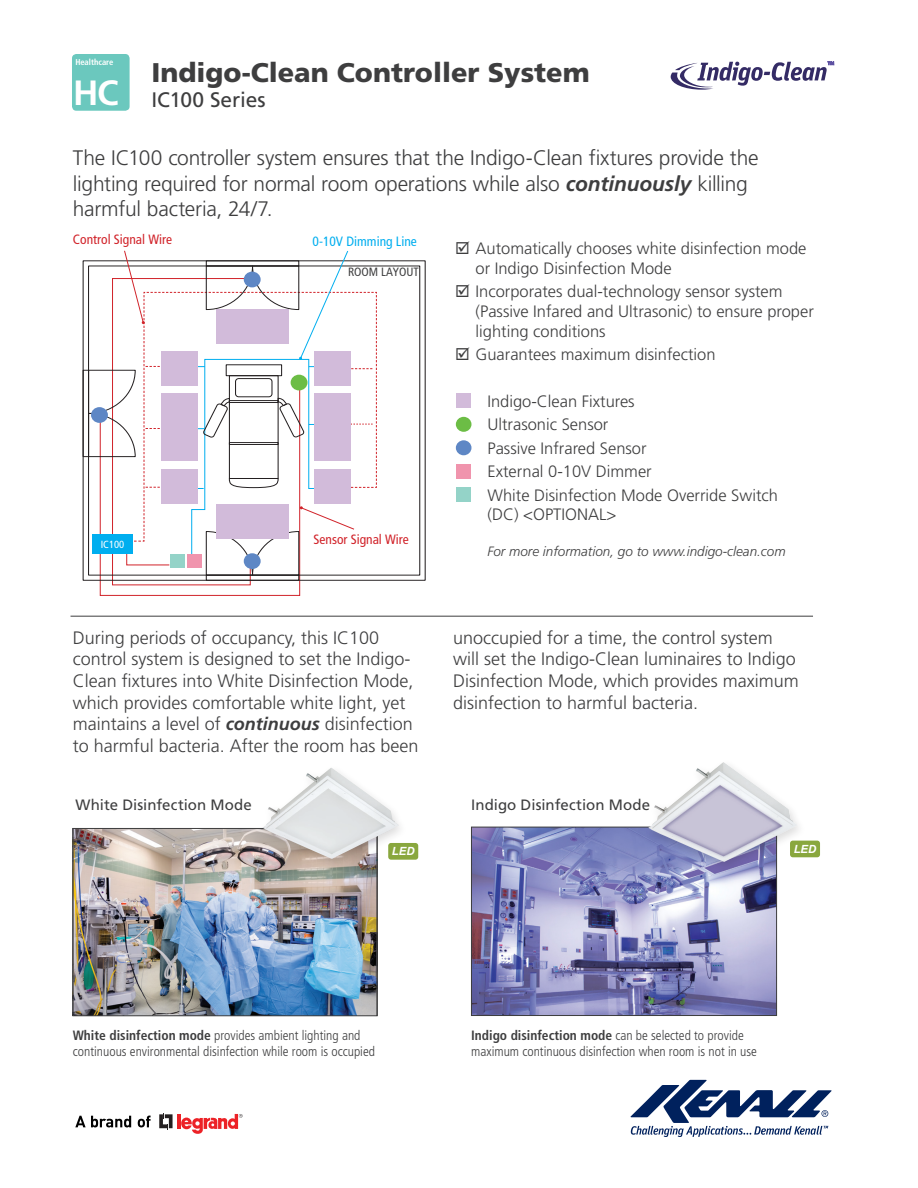
<style>
.page{position:relative;width:918px;height:1188px;background:#fff}
.page>*{position:absolute;margin:0;border:0;box-sizing:border-box;transform-origin:0 0}
.FC_Tab_reverse_Marke{font:700 35.1px "Frutiger LT Std";color:#fff}
.ProductTitle{font:900 27px "Frutiger LT Std";color:#3e3e3f}
.ProductTitle-2{font:300 21px/25.2px "Frutiger LT Std";letter-spacing:-.01em;color:#3e3e3f}
.ProductTitle-3{font:21px "Frutiger LT Std";letter-spacing:-.005em;color:#3e3e3f}
.t1{font:300 18px/21.6px "Frutiger LT Std";color:#3e3e3f}
.Body_Copy_Bullets{font:300 16.5px/19.8px "Frutiger LT Std";color:#3e3e3f}
.t2{font:15px "Frutiger LT Std";letter-spacing:.005em;color:#3e3e3f}
.Body_Copy{font:300 condensed 13.5px/16.2px "Frutiger LT Std";color:#3e3e3f}
.Body_Copy_Bullets-2{font:italic 300 13.5px "Frutiger LT Std";color:#3e3e3f}
.ProductSubtitle{font:condensed 13.5px "Frutiger LT Std";color:#d1232a}
.ProductSubtitle-2{font:condensed 13.5px "Frutiger LT Std";color:#00aeef}
.ProductSubtitle-3{font:condensed 12px "Frutiger LT Std";color:#3e3e3f}
.t3{font:italic 700 11.25px "Arial";color:#fff}
.ProductSubtitle-4{font:condensed 10.35px "Frutiger LT Std";color:#fff}
.FC_Tab_reverse_subhe{font:700 condensed 8.55px "Frutiger LT Std";color:#fff}
.s1{font-weight:700;font-style:italic}
.s2{font-weight:700}
</style>
<div class="page">
<svg style="left:630px;top:1080px;width:202px;height:57px"></svg>
<img style="left:473px;top:829px;width:302px;height:185px">
<div style="left:471px;top:827px;width:306px;height:189px;border:1px solid #3e3e3f"></div>
<img style="left:75px;top:830px;width:300px;height:184px">
<div style="left:73px;top:828px;width:304px;height:188px;border:1px solid #3e3e3f"></div>
<div style="left:456px;top:440px;width:15px;height:15px;background:#5e87c5;border-radius:50%"></div>
<div style="left:456px;top:417px;width:15px;height:15px;background:#6cbd45;border-radius:50%"></div>
<div style="left:72px;top:54px;width:58px;height:57px;background:#6bc8be;border-radius:4px"></div>
<div style="left:456px;top:394px;width:15px;height:14px;background:#d2bbda"></div>
<div style="left:456px;top:464px;width:15px;height:15px;background:#f094ad"></div>
<div style="left:456px;top:487px;width:15px;height:15px;background:#94d3c8"></div>
<hr style="left:71px;top:616px;width:742px;height:1px;background:#3e3e3f">
<div style="left:258px;top:764px;width:150px;height:106px;background:#231f20;opacity:.15"></div>
<img style="left:263px;top:768px;width:136px;height:91px">
<div style="left:644px;top:759px;width:163px;height:114px;background:#231f20;opacity:.15"></div>
<img style="left:648px;top:762px;width:150px;height:100px">
<svg style="left:671px;top:61px;width:163px;height:29px"></svg>
<div style="left:83px;top:370px;width:6px;height:87px;border:1px solid #231f20"></div>
<svg style="left:88px;top:250px;width:289px;height:346px"></svg>
<div style="left:388px;top:843px;width:30px;height:17px;background:#89a73e;border-radius:3px"></div>
<div style="left:790px;top:841px;width:30px;height:16px;background:#89a73e;border-radius:3px"></div>
<svg style="left:159px;top:1113px;width:14px;height:16px"></svg>
<hr style="left:177px;top:1114px;width:4px;height:15px;background:#ec2227">
<svg style="left:181px;top:1114px;width:62px;height:20px"></svg>
<svg style="left:75px;top:1116px;width:56px;height:11px"></svg>
<svg style="left:138px;top:1116px;width:13px;height:11px"></svg>
<p class="FC_Tab_reverse_subhe" style="left:75px;top:57px;width:40px">Healthcare</p>
<p class="FC_Tab_reverse_Marke" style="left:73px;top:73px;width:47px">HC</p>
<p class="ProductTitle" style="left:152px;top:56px;width:440px">Indigo-Clean Controller System</p>
<p class="ProductTitle-3" style="left:152px;top:88px;width:116px">IC100 Series</p>
<p class="ProductTitle-2" style="left:73px;top:146px;width:687px">The IC100 controller system ensures that the Indigo-Clean fixtures provide the lighting required for normal room operations while also <span class="s1">continuously</span> killing harmful bacteria, 24/7.</p>
<p class="ProductSubtitle" style="left:73px;top:232px;width:101px">Control Signal Wire</p>
<p class="ProductSubtitle-2" style="left:313px;top:234px;width:106px">0-10V Dimming Line</p>
<p class="ProductSubtitle-4" style="left:101px;top:538px;width:25px">IC100</p>
<p class="ProductSubtitle-3" style="left:348px;top:265px;width:72px">ROOM LAYOUT</p>
<p class="ProductSubtitle" style="left:314px;top:532px;width:97px">Sensor Signal Wire</p>
<p class="Body_Copy_Bullets" style="left:476px;top:239px;width:332px">Automatically chooses white disinfection mode or Indigo Disinfection Mode</p>
<p class="Body_Copy_Bullets" style="left:476px;top:282px;width:340px">Incorporates dual-technology sensor system (Passive Infared and Ultrasonic) to ensure proper lighting conditions</p>
<p class="Body_Copy_Bullets" style="left:476px;top:345px;width:242px">Guarantees maximum disinfection</p>
<p class="Body_Copy_Bullets" style="left:487px;top:392px;width:149px">Indigo-Clean Fixtures</p>
<p class="Body_Copy_Bullets" style="left:487px;top:415px;width:123px">Ultrasonic Sensor</p>
<p class="Body_Copy_Bullets" style="left:487px;top:438px;width:161px">Passive Infrared Sensor</p>
<p class="Body_Copy_Bullets" style="left:487px;top:462px;width:166px">External 0-10V Dimmer</p>
<p class="Body_Copy_Bullets" style="left:487px;top:485px;width:292px">White Disinfection Mode Override Switch (DC) &lt;OPTIONAL&gt;</p>
<p class="Body_Copy_Bullets-2" style="left:487px;top:544px;width:300px">For more information, go to www.indigo-clean.com</p>
<h1 class="t1" style="left:73px;top:627px;width:347px">During periods of occupancy, this IC100 control system is designed to set the Indigo-Clean fixtures into White Disinfection Mode, which provides comfortable white light, yet maintains a level of <span class="s1">continuous</span> disinfection to harmful bacteria. After the room has been</h1>
<h1 class="t1" style="left:453px;top:627px;width:347px">unoccupied for a time, the control system will set the Indigo-Clean luminaires to Indigo Disinfection Mode, which provides maximum disinfection to harmful bacteria.</h1>
<h1 class="t2" style="left:75px;top:796px;width:178px">White Disinfection Mode</h1>
<h1 class="t2" style="left:471px;top:796px;width:180px">Indigo Disinfection Mode</h1>
<p class="t3" style="left:392px;top:844px;width:24px">LED</p>
<p class="t3" style="left:794px;top:841px;width:24px">LED</p>
<p class="Body_Copy" style="left:73px;top:1027px;width:304px"><span class="s2">White disinfection mode</span> provides ambient lighting and continuous environmental disinfection while room is occupied</p>
<p class="Body_Copy" style="left:471px;top:1027px;width:287px"><span class="s2">Indigo disinfection mode</span> can be selected to provide maximum continuous disinfection when room is not in use</p>
</div>
